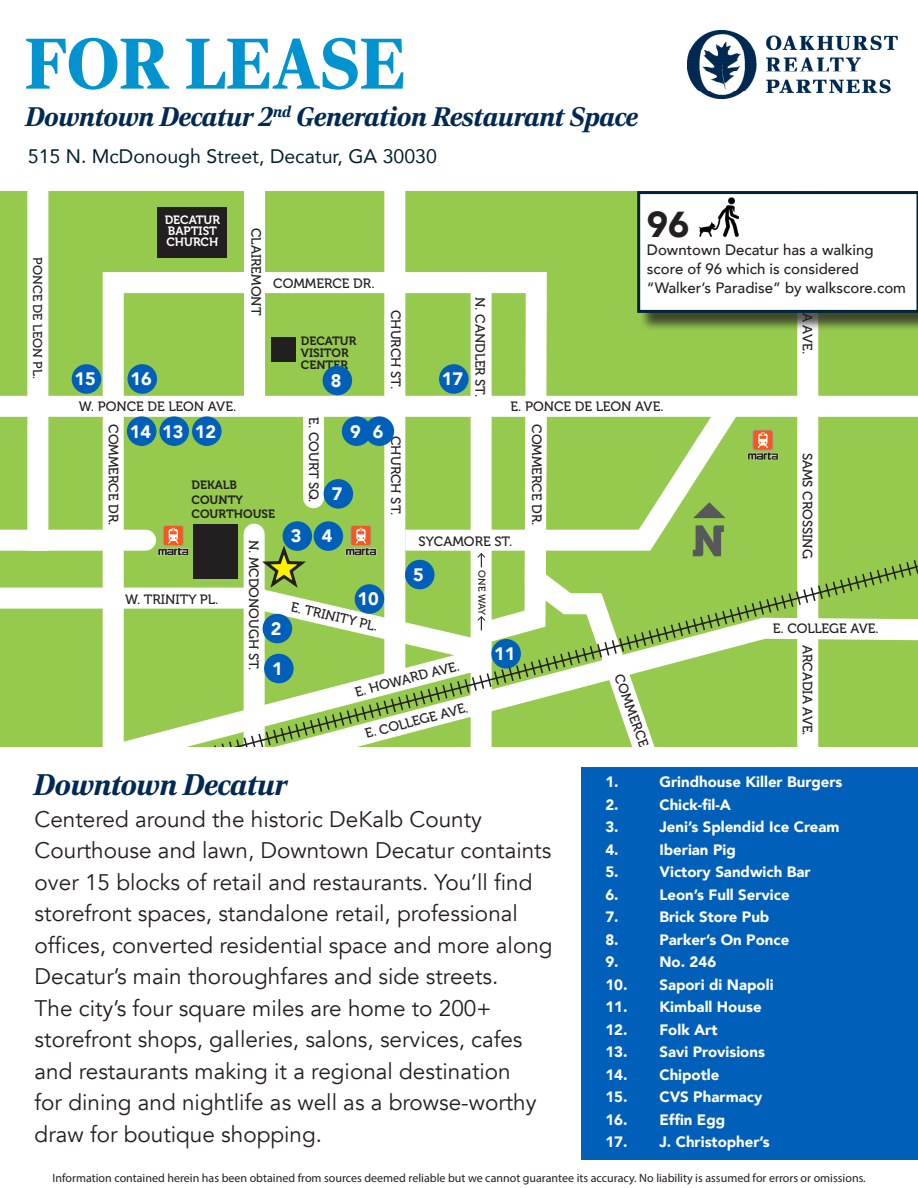
<style>
.page{position:relative;width:918px;height:1188px;background:#fff}
.page>*{position:absolute;margin:0;border:0;box-sizing:border-box;transform-origin:0 0}
.t1{font:900 72px "Rocky";color:#0093d0}
.t2{font:900 36px "Avenir";color:#231f20}
.t3{font:italic 900 30px "Rocky";color:#002953}
.t4{font:italic 900 27px "Rocky";color:#002953}
.t5{font:22.5px/31.5px "Avenir";color:#231f20}
.t6{font:19.5px "Avenir";color:#031f2c}
.t7{font:900 18px "Avenir";color:#fff}
.t8{font:900 15px "Avenir";color:#fff}
.t9{font:500 15px/18.6px "Avenir";color:#231f20}
.t10{font:13.5px "Museo 500";color:#231f20}
.t11{font:12.75px "Museo 500";color:#231f20}
.t12{font:12px "Myriad Pro";color:#231f20}
.t13{font:12px/14.4px "Museo 700";color:#231f20}
.t14{font:12px/11.2px "Museo 700";color:#fff}
.t15{font:9.9px "Museo 500";letter-spacing:-.015em;color:#231f20}
</style>
<div class="page">
<img style="left:688px;top:31px;width:210px;height:67px">
<div style="left:581px;top:767px;width:337px;height:393px;background:#005fb9"></div>
<div style="left:0;top:191px;width:918px;height:439px;background:#96ca4e"></div>
<svg style="left:502px;top:272px;width:45px;height:105px"></svg>
<div style="left:0;top:396px;width:918px;height:21px;background:#fff"></div>
<svg style="left:525px;top:377px;width:234px;height:159px"></svg>
<div style="left:244px;top:191px;width:21px;height:222px;background:#fff"></div>
<div style="left:27px;top:191px;width:21px;height:360px;background:#fff"></div>
<svg style="left:92px;top:262px;width:410px;height:274px"></svg>
<div style="left:797px;top:191px;width:21px;height:555px;background:#fff"></div>
<div style="left:384px;top:191px;width:21px;height:490px;background:#fff"></div>
<svg style="left:189px;top:536px;width:729px;height:71px"></svg>
<svg style="left:456px;top:389px;width:101px;height:218px"></svg>
<div style="left:193px;top:525px;width:45px;height:54px;background:#231f20"></div>
<div style="left:271px;top:337px;width:25px;height:24px;background:#231f20"></div>
<svg style="left:693px;top:525px;width:31px;height:31px"></svg>
<svg style="left:693px;top:502px;width:33px;height:16px"></svg>
<svg style="left:0;top:519px;width:189px;height:88px"></svg>
<svg style="left:351px;top:526px;width:20px;height:20px"></svg>
<div style="left:351px;top:525px;width:20px;height:21px;border:1px solid #a1a1a5;border-radius:3px"></div>
<svg style="left:345px;top:528px;width:31px;height:28px"></svg>
<div style="left:752px;top:430px;width:21px;height:21px;border:1px solid #a1a1a5;border-radius:3px"></div>
<svg style="left:747px;top:432px;width:31px;height:28px"></svg>
<svg style="left:0;top:607px;width:918px;height:139px"></svg>
<div style="left:158px;top:207px;width:69px;height:50px;background:#231f20"></div>
<div style="left:264px;top:654px;width:30px;height:29px;background:#005fb9;border-radius:50%"></div>
<div style="left:263px;top:614px;width:29px;height:29px;background:#005fb9;border-radius:50%"></div>
<div style="left:283px;top:521px;width:29px;height:30px;background:#005fb9;border-radius:50%"></div>
<div style="left:314px;top:521px;width:29px;height:30px;background:#005fb9;border-radius:50%"></div>
<div style="left:405px;top:560px;width:30px;height:29px;background:#005fb9;border-radius:50%"></div>
<div style="left:365px;top:416px;width:29px;height:30px;background:#005fb9;border-radius:50%"></div>
<div style="left:324px;top:479px;width:29px;height:30px;background:#005fb9;border-radius:50%"></div>
<div style="left:323px;top:366px;width:29px;height:29px;background:#005fb9;border-radius:50%"></div>
<div style="left:342px;top:416px;width:29px;height:30px;background:#005fb9;border-radius:50%"></div>
<div style="left:355px;top:584px;width:29px;height:30px;background:#005fb9;border-radius:50%"></div>
<div style="left:491px;top:639px;width:30px;height:30px;background:#005fb9;border-radius:50%"></div>
<div style="left:159px;top:416px;width:30px;height:30px;background:#005fb9;border-radius:50%"></div>
<div style="left:192px;top:416px;width:30px;height:30px;background:#005fb9;border-radius:50%"></div>
<div style="left:127px;top:416px;width:29px;height:30px;background:#005fb9;border-radius:50%"></div>
<div style="left:72px;top:364px;width:29px;height:30px;background:#005fb9;border-radius:50%"></div>
<div style="left:439px;top:364px;width:30px;height:30px;background:#005fb9;border-radius:50%"></div>
<div style="left:127px;top:364px;width:30px;height:30px;background:#005fb9;border-radius:50%"></div>
<svg style="left:258px;top:546px;width:52px;height:45px"></svg>
<div style="left:640px;top:193px;width:278px;height:139px;background:#231f20;opacity:.75"></div>
<svg style="left:637px;top:191px;width:281px;height:122px;background:#edf0f1"></svg>
<img style="left:700px;top:198px;width:39px;height:39px">
<p class="t1" style="left:25px;top:21px;width:383px">FOR LEASE</p>
<p class="t4" style="left:26px;top:101px;width:614px">Downtown Decatur 2<sup>nd</sup> Generation Restaurant Space</p>
<p class="t6" style="left:28px;top:141px;width:411px">515 N. McDonough Street, Decatur, GA 30030</p>
<p class="t11" style="left:45px;top:257px;width:123px;rotate:90deg">PONCE DE LEON PL.</p>
<p class="t14" style="left:165px;top:214px;width:57px">DECATUR<br>BAPTIST<br>CHURCH</p>
<p class="t10" style="left:264px;top:228px;width:89px;rotate:90deg">CLAIREMONT</p>
<p class="t10" style="left:273px;top:276px;width:103px">COMMERCE DR.</p>
<p class="t10" style="left:403px;top:310px;width:81px;rotate:90deg">CHURCH ST.</p>
<p class="t13" style="left:301px;top:335px;width:57px;line-height:12px">DECATUR<br>VISITOR<br>CENTER</p>
<p class="t7" style="left:75px;top:364px;width:23px">15</p>
<p class="t7" style="left:130px;top:364px;width:23px">16</p>
<p class="t7" style="left:442px;top:364px;width:23px">17</p>
<p class="t7" style="left:331px;top:365px;width:12px">8</p>
<p class="t10" style="left:487px;top:297px;width:102px;rotate:90deg">N. CANDLER ST.</p>
<p class="t2" style="left:647px;top:193px;width:44px">96</p>
<p class="t9" style="left:647px;top:240px;width:261px">Downtown Decatur has a walking score of 96 which is considered “Walker’s Paradise” by walkscore.com</p>
<p class="t10" style="left:815px;top:246px;width:109px;rotate:90deg">N. ARCADIA AVE.</p>
<p class="t10" style="left:511px;top:399px;width:155px">E. PONCE DE LEON AVE.</p>
<p class="t10" style="left:544px;top:424px;width:103px;rotate:90deg">COMMERCE DR.</p>
<p class="t10" style="left:79px;top:399px;width:159px">W. PONCE DE LEON AVE.</p>
<p class="t10" style="left:321px;top:417px;width:87px;rotate:90deg">E. COURT SQ.</p>
<p class="t7" style="left:130px;top:416px;width:23px">14</p>
<p class="t7" style="left:162px;top:416px;width:23px">13</p>
<p class="t7" style="left:195px;top:416px;width:23px">12</p>
<p class="t7" style="left:350px;top:416px;width:12px">9</p>
<p class="t10" style="left:121px;top:424px;width:103px;rotate:90deg">COMMERCE DR.</p>
<p class="t7" style="left:373px;top:416px;width:12px">6</p>
<p class="t10" style="left:403px;top:436px;width:81px;rotate:90deg">CHURCH ST.</p>
<p class="t10" style="left:815px;top:453px;width:108px;rotate:90deg">SAMS CROSSING</p>
<p class="t13" style="left:192px;top:478px;width:85px">DEKALB<br>COUNTY<br>COURTHOUSE</p>
<p class="t7" style="left:332px;top:479px;width:12px">7</p>
<p class="t7" style="left:291px;top:521px;width:12px">3</p>
<p class="t7" style="left:322px;top:521px;width:12px">4</p>
<p class="t10" style="left:419px;top:533px;width:95px">SYCAMORE ST.</p>
<p class="t10" style="left:261px;top:540px;width:133px;rotate:90deg">N. MCDONOUGH ST.</p>
<p class="t7" style="left:413px;top:559px;width:12px">5</p>
<p class="t15" style="left:487px;top:570px;width:46px;rotate:90deg">ONE WAY</p>
<p class="t7" style="left:358px;top:584px;width:23px">10</p>
<p class="t10" style="left:125px;top:592px;width:95px">W. TRINITY PL.</p>
<p class="t10" style="left:293px;top:599px;width:90px;rotate:13deg">E. TRINITY PL.</p>
<p class="t7" style="left:271px;top:613px;width:12px">2</p>
<p class="t10" style="left:773px;top:621px;width:107px">E. COLLEGE AVE.</p>
<p class="t10" style="left:815px;top:645px;width:92px;rotate:90deg">ARCADIA AVE.</p>
<p class="t7" style="left:494px;top:638px;width:23px">11</p>
<p class="t10" style="left:353px;top:685px;width:109px;rotate:-14deg">E. HOWARD AVE.</p>
<p class="t7" style="left:272px;top:653px;width:12px">1</p>
<p class="t10" style="left:625px;top:672px;width:103px;rotate:70deg">COMMERCE DR.</p>
<p class="t8" style="left:605px;top:769px;width:15px">1.</p>
<p class="t8" style="left:659px;top:769px;width:185px">Grindhouse Killer Burgers</p>
<p class="t8" style="left:605px;top:792px;width:15px">2.</p>
<p class="t8" style="left:659px;top:792px;width:73px">Chick-fil-A</p>
<p class="t8" style="left:605px;top:814px;width:15px">3.</p>
<p class="t8" style="left:659px;top:814px;width:182px">Jeni’s Splendid Ice Cream</p>
<p class="t8" style="left:605px;top:837px;width:15px">4.</p>
<p class="t8" style="left:659px;top:837px;width:78px">Iberian Pig</p>
<p class="t8" style="left:605px;top:859px;width:15px">5.</p>
<p class="t8" style="left:659px;top:859px;width:153px">Victory Sandwich Bar</p>
<p class="t8" style="left:605px;top:882px;width:15px">6.</p>
<p class="t8" style="left:659px;top:882px;width:132px">Leon’s Full Service</p>
<p class="t8" style="left:605px;top:904px;width:15px">7.</p>
<p class="t8" style="left:659px;top:904px;width:111px">Brick Store Pub</p>
<p class="t8" style="left:605px;top:927px;width:15px">8.</p>
<p class="t8" style="left:659px;top:927px;width:131px">Parker’s On Ponce</p>
<p class="t8" style="left:605px;top:949px;width:15px">9.</p>
<p class="t8" style="left:659px;top:949px;width:58px">No. 246</p>
<p class="t8" style="left:605px;top:972px;width:170px">10. Sapori di Napoli</p>
<p class="t8" style="left:605px;top:994px;width:158px">11. Kimball House</p>
<p class="t8" style="left:605px;top:1017px;width:114px">12. Folk Art</p>
<p class="t8" style="left:605px;top:1039px;width:161px">13. Savi Provisions</p>
<p class="t8" style="left:605px;top:1062px;width:115px">14. Chipotle</p>
<p class="t8" style="left:605px;top:1084px;width:159px">15. CVS Pharmacy</p>
<p class="t8" style="left:605px;top:1107px;width:121px">16. Effin Egg</p>
<p class="t8" style="left:605px;top:1129px;width:166px">17. J. Christopher’s</p>
<p class="t10" style="left:364px;top:726px;width:107px;rotate:-14deg">E. COLLEGE AVE.</p>
<p class="t3" style="left:35px;top:767px;width:255px">Downtown Decatur</p>
<p class="t5" style="left:35px;top:804px;width:519px">Centered around the historic DeKalb County Courthouse and lawn, Downtown Decatur containts over 15 blocks of retail and restaurants. You’ll find storefront spaces, standalone retail, professional offices, converted residential space and more along Decatur’s main thoroughfares and side streets.<br>The city’s four square miles are home to 200+ storefront shops, galleries, salons, services, cafes and restaurants making it a regional destination<br>for dining and nightlife as well as a browse-worthy draw for boutique shopping.</p>
<p class="t12" style="left:53px;top:1171px;width:815px">Information contained herein has been obtained from sources deemed reliable but we cannot guarantee its accuracy. No liability is assumed for errors or omissions.</p>
</div>
